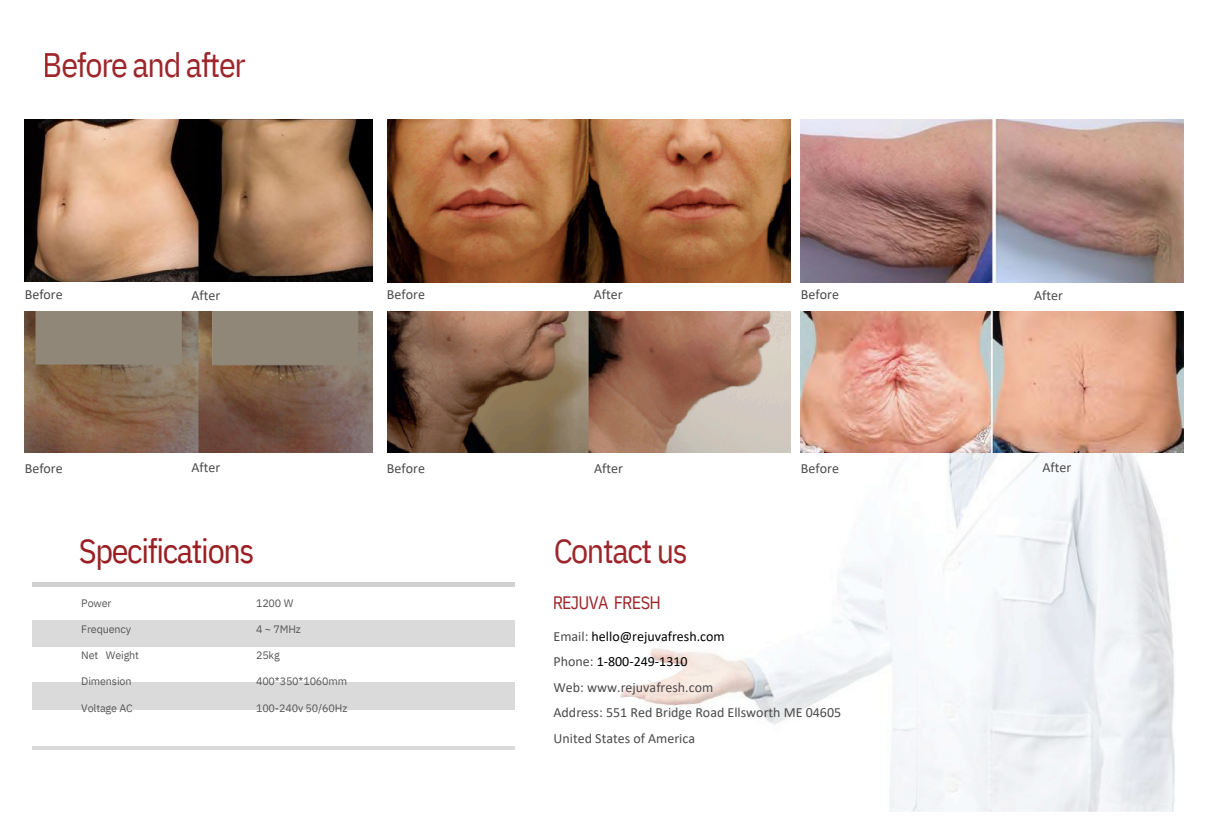
<style>
.page{position:relative;width:1208px;height:825px;background:#fff}
.page>*{position:absolute;margin:0;border:0;box-sizing:border-box;transform-origin:0 0}
.t1{font:34px "IBM Plex Sans Cond";letter-spacing:-.04em;color:#9a1f24}
.t2{font:18px "IBM Plex Sans Cond";letter-spacing:-.04em;color:#9a1f24}
.t3{font:14px/25.5px "Calibri";color:#4c4b4c}
.t4{font:10.8px "IBM Plex Sans";letter-spacing:-.015em;color:#585757}
.s1{color:#000}
</style>
<div class="page">
<img style="left:620px;top:453px;width:555px;height:358px">
<img style="left:801px;top:120px;width:382px;height:162px">
<img style="left:25px;top:119px;width:347px;height:163px">
<img style="left:387px;top:312px;width:403px;height:141px">
<img style="left:801px;top:312px;width:382px;height:141px">
<img style="left:387px;top:120px;width:403px;height:162px">
<img style="left:25px;top:312px;width:347px;height:141px">
<hr style="left:33px;top:582px;width:482px;height:4px;background:#d0cfd1">
<div style="left:33px;top:621px;width:482px;height:26px;background:#dadada"></div>
<div style="left:33px;top:683px;width:482px;height:27px;background:#dadada"></div>
<hr style="left:33px;top:746px;width:482px;height:4px;background:#dadada">
<h1 class="t1" style="left:43px;top:42px;width:204px">Before and after</h1>
<h3 class="t3" style="left:25px;top:283px;width:40px">Before</h3>
<h3 class="t3" style="left:387px;top:283px;width:40px">Before</h3>
<p class="t3" style="left:191px;top:284px;width:30px">After</p>
<p class="t3" style="left:594px;top:283px;width:30px">After</p>
<h3 class="t3" style="left:801px;top:283px;width:40px">Before</h3>
<h3 class="t3" style="left:25px;top:456px;width:40px">Before</h3>
<p class="t3" style="left:191px;top:456px;width:30px">After</p>
<p class="t3" style="left:387px;top:456px;width:40px">Before</p>
<p class="t3" style="left:594px;top:456px;width:30px">After</p>
<h3 class="t3" style="left:801px;top:456px;width:40px">Before</h3>
<h3 class="t1" style="left:79px;top:528px;width:177px">Specifications</h3>
<h1 class="t1" style="left:553px;top:528px;width:136px">Contact us</h1>
<h1 class="t4" style="left:81px;top:596px;width:32px">Power</h1>
<p class="t4" style="left:81px;top:622px;width:51px">Frequency</p>
<p class="t4" style="left:81px;top:648px;width:59px">Net Weight</p>
<p class="t4" style="left:81px;top:674px;width:52px">Dimension</p>
<p class="t4" style="left:81px;top:701px;width:53px">Voltage AC</p>
<p class="t4" style="left:256px;top:596px;width:39px">1200 W</p>
<p class="t4" style="left:256px;top:622px;width:46px">4 ~ 7MHz</p>
<p class="t4" style="left:256px;top:648px;width:25px">25kg</p>
<p class="t4" style="left:256px;top:674px;width:93px">400*350*1060mm</p>
<p class="t4" style="left:256px;top:701px;width:93px">100-240v 50/60Hz</p>
<p class="t2" style="left:552px;top:590px;width:110px">REJUVA FRESH</p>
<h3 class="t3" style="left:553px;top:624px;width:289px">Email: <span class="s1">hello@rejuvafresh.com<br></span>Phone: <span class="s1">1-800-249-1310<br></span>Web: www.rejuvafresh.com<br>Address: 551 Red Bridge Road Ellsworth ME 04605<br>United States of America</h3>
<h3 class="t3" style="left:1034px;top:284px;width:30px">After</h3>
<h3 class="t3" style="left:1042px;top:456px;width:30px">After</h3>
</div>
